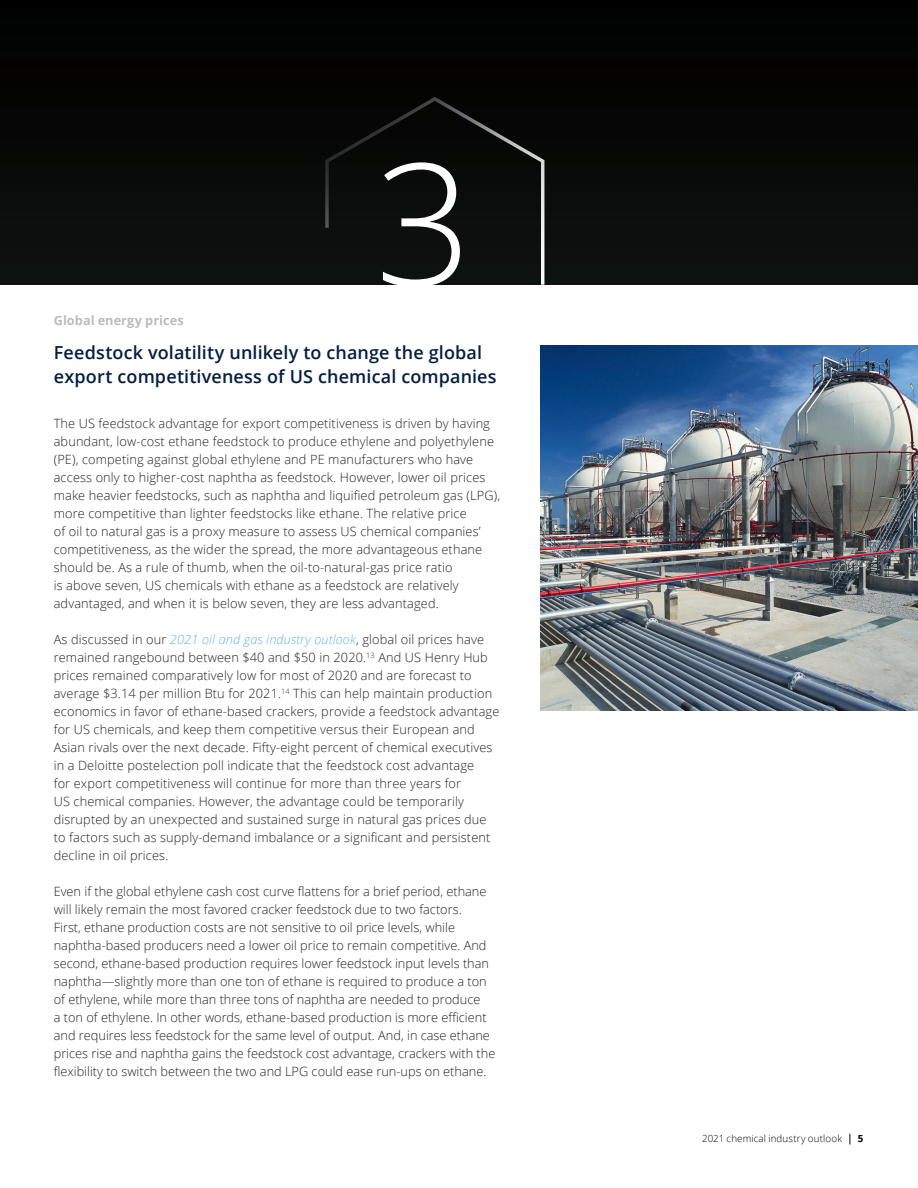
<style>
.page{position:relative;width:918px;height:1188px;background:#fff}
.page>*{position:absolute;margin:0;border:0;box-sizing:border-box;transform-origin:0 0}
.t1{font:300 169.5px "Open Sans";color:#fff}
.Introduction__14_18p{font:600 18px/24px "Open Sans";letter-spacing:.005em;color:#041e42}
.t2{font:300 12.75px/18px "Open Sans";letter-spacing:.01em;color:#231f20}
.Introduction__14_18p-2{font:700 12.75px "Open Sans";letter-spacing:.005em;color:#bbbcbc}
.Introduction__14_18p-3{font:300 9.75px "Open Sans";letter-spacing:.015em;color:#000}
.Introduction__14_18p-4{font:700 9.75px "Open Sans";color:#000}
.s1{font-style:italic;color:#62b5e5}
</style>
<div class="page">
<div style="left:0;top:0;width:918px;height:285px;background:#050605"></div>
<img style="left:540px;top:346px;width:378px;height:365px">
<svg style="left:325px;top:97px;width:219px;height:188px"></svg>
<p class="Introduction__14_18p-2" style="left:54px;top:311px;width:131px">Global energy prices</p>
<p class="t1" style="left:375px;top:108px;width:98px">3</p>
<p class="Introduction__14_18p" style="left:54px;top:340px;width:444px">Feedstock volatility unlikely to change the global export competitiveness of US chemical companies</p>
<p class="t2" style="left:54px;top:414px;width:448px">The US feedstock advantage for export competitiveness is driven by having abundant, low-cost ethane feedstock to produce ethylene and polyethylene (PE), competing against global ethylene and PE manufacturers who have access only to higher-cost naphtha as feedstock. However, lower oil prices make heavier feedstocks, such as naphtha and liquified petroleum gas (LPG), more competitive than lighter feedstocks like ethane. The relative price<br>of oil to natural gas is a proxy measure to assess US chemical companies’ competitiveness, as the wider the spread, the more advantageous ethane should be. As a rule of thumb, when the oil-to-natural-gas price ratio<br>is above seven, US chemicals with ethane as a feedstock are relatively advantaged, and when it is below seven, they are less advantaged.</p>
<p class="t2" style="left:54px;top:630px;width:447px">As discussed in our <span class="s1">2021 oil and gas industry outlook</span>, global oil prices have remained rangebound between $40 and $50 in 2020.<sup>13</sup> And US Henry Hub prices remained comparatively low for most of 2020 and are forecast to average $3.14 per million Btu for 2021.<sup>14</sup> This can help maintain production economics in favor of ethane-based crackers, provide a feedstock advantage for US chemicals, and keep them competitive versus their European and Asian rivals over the next decade. Fifty-eight percent of chemical executives in a Deloitte postelection poll indicate that the feedstock cost advantage<br>for export competitiveness will continue for more than three years for<br>US chemical companies. However, the advantage could be temporarily disrupted by an unexpected and sustained surge in natural gas prices due to factors such as supply-demand imbalance or a significant and persistent decline in oil prices.</p>
<p class="t2" style="left:54px;top:882px;width:443px">Even if the global ethylene cash cost curve flattens for a brief period, ethane will likely remain the most favored cracker feedstock due to two factors.<br>First, ethane production costs are not sensitive to oil price levels, while naphtha-based producers need a lower oil price to remain competitive. And second, ethane-based production requires lower feedstock input levels than naphtha—slightly more than one ton of ethane is required to produce a ton of ethylene, while more than three tons of naphtha are needed to produce<br>a ton of ethylene. In other words, ethane-based production is more efficient and requires less feedstock for the same level of output. And, in case ethane prices rise and naphtha gains the feedstock cost advantage, crackers with the flexibility to switch between the two and LPG could ease run-ups on ethane.</p>
<p class="Introduction__14_18p-3" style="left:702px;top:1132px;width:141px">2021 chemical industry outlook</p>
<p class="Introduction__14_18p-4" style="left:858px;top:1132px;width:7px">5</p>
</div>
